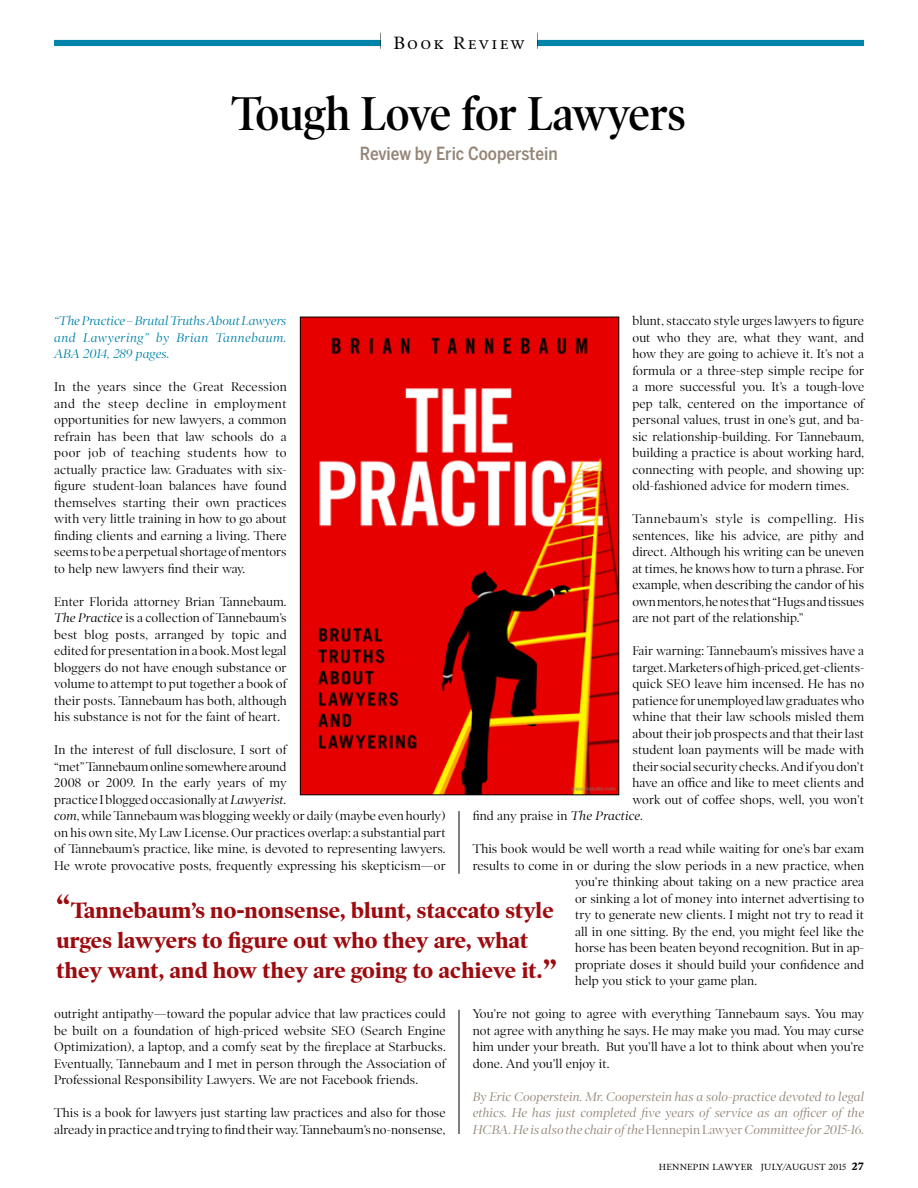
<style>
.page{position:relative;width:918px;height:1188px;background:#fff}
.page>*{position:absolute;margin:0;border:0;box-sizing:border-box;transform-origin:0 0}
.t1{font:600 48px "Poynter OS Display Narrow";color:#000}
.t2{font:700 22.5px/30px "Poynter OS Display";letter-spacing:.01em;color:#9e0b0f}
.t3{font:500 18px "Benton Sans Cond";color:#948577}
.t4{font:18px "Poynter OS Text One Roman SC";letter-spacing:.12em;color:#000}
.t5{font:12.75px/16.5px "Poynter OS Display";letter-spacing:.01em;color:#000;text-align:justify}
.t6{font:italic 12.75px/16.5px "Poynter OS Display";letter-spacing:.01em;color:#948577;text-align:justify}
.t7{font:italic 12.75px/16.5px "Poynter OS Display";letter-spacing:.03em;color:#0084a9;text-align:justify}
.t8{font:9px "Poynter OS Text One L Roman SC";letter-spacing:.02em;color:#000}
.s1{font-style:italic}
.s2{font-style:normal}
.s3{font-size:30px}
.s4{font-family:"Poynter OS Text One L Bold SC";font-size:10.5px}
</style>
<div class="page">
<div style="left:54px;top:40px;width:810px;height:6px;background:#0084a9"></div>
<div style="left:381px;top:30px;width:156px;height:24px;background:#fff"></div>
<img style="left:302px;top:319px;width:315px;height:474px">
<div style="left:300px;top:317px;width:319px;height:478px;border:1px solid #000"></div>
<hr style="left:459px;top:811px;width:1px;height:63px;background:#000">
<hr style="left:459px;top:1010px;width:1px;height:124px;background:#000">
<h3 class="t4" style="left:393px;top:32px;width:133px">Book Review</h3>
<h1 class="t1" style="left:232px;top:86px;width:455px">Tough Love for Lawyers</h1>
<h3 class="t3" style="left:360px;top:143px;width:199px">Review by Eric Cooperstein</h3>
<p class="t7" style="left:54px;top:313px;width:234px">“The Practice – Brutal Truths About Lawyers and Lawyering” by Brian Tannebaum.<br>ABA 2014, 289 pages.</p>
<p class="t5" style="left:54px;top:379px;width:234px">In the years since the Great Recession and the steep decline in employment opportunities for new lawyers, a common refrain has been that law schools do a poor job of teaching students how to actually practice law. Graduates with six&shy;figure student-loan balances have found themselves starting their own practices with very little training in how to go about finding clients and earning a living. There seems to be a perpetual shortage of mentors to help new lawyers find their way.</p>
<p class="t5" style="left:54px;top:593px;width:234px">Enter Florida attorney Brian Tannebaum.<br><span class="s1">The Practice</span> is a collection of Tannebaum’s best blog posts, arranged by topic and edited for presentation in a book. Most legal bloggers do not have enough substance or volume to attempt to put together a book of their posts. Tannebaum has both, although his substance is not for the faint of heart.</p>
<p class="t5" style="left:54px;top:742px;width:393px;text-align:left">In the interest of full disclosure, I sort of<br>“met” Tannebaum online somewhere around<br>2008 or 2009. In the early years of my<br>practice I blogged occasionally at <span class="s1">Lawyerist.<br>com</span>, while Tannebaum was blogging weekly or daily (maybe even hourly) on his own site, My Law License. Our practices overlap: a substantial part of Tannebaum’s practice, like mine, is devoted to representing lawyers.<br>He wrote provocative posts, frequently expressing his skepticism—or</p>
<p class="t5" style="left:632px;top:313px;width:233px">blunt, staccato style urges lawyers to figure out who they are, what they want, and how they are going to achieve it. It’s not a formula or a three-step simple recipe for a more successful you. It’s a tough-love pep talk, centered on the importance of personal values, trust in one’s gut, and ba&shy;sic relationship-building. For Tannebaum, building a practice is about working hard, connecting with people, and showing up: old-fashioned advice for modern times.</p>
<p class="t5" style="left:632px;top:511px;width:233px">Tannebaum’s style is compelling. His sentences, like his advice, are pithy and direct. Although his writing can be uneven at times, he knows how to turn a phrase. For example, when describing the candor of his own mentors, he notes that “Hugs and tissues are not part of the relationship.”</p>
<p class="t5" style="left:632px;top:643px;width:233px">Fair warning: Tannebaum’s missives have a</p>
<p class="t5" style="left:632px;top:659px;width:233px">target. Marketers of high-priced, get-clients-</p>
<p class="t5" style="left:632px;top:676px;width:233px">quick SEO leave him incensed. He has no</p>
<p class="t5" style="left:632px;top:692px;width:233px">patience for unemployed law graduates who</p>
<p class="t5" style="left:632px;top:709px;width:233px">whine that their law schools misled them</p>
<p class="t5" style="left:632px;top:725px;width:233px">about their job prospects and that their last</p>
<p class="t5" style="left:632px;top:742px;width:233px">student loan payments will be made with</p>
<p class="t5" style="left:632px;top:758px;width:233px">their social security checks. And if you don’t</p>
<p class="t5" style="left:632px;top:775px;width:233px">have an office and like to meet clients and</p>
<p class="t5" style="left:632px;top:791px;width:233px">work out of coffee shops, well, you won’t</p>
<p class="t5" style="left:473px;top:808px;width:172px">find any praise in <span class="s1">The Practice</span>.</p>
<p class="t5" style="left:473px;top:841px;width:393px">This book would be well worth a read while waiting for one’s bar exam</p>
<p class="t5" style="left:473px;top:857px;width:393px">results to come in or during the slow periods in a new practice, when</p>
<p class="t5" style="left:575px;top:874px;width:291px">you’re thinking about taking on a new practice area</p>
<p class="t5" style="left:575px;top:890px;width:291px">or sinking a lot of money into internet advertising to</p>
<p class="t5" style="left:575px;top:907px;width:291px">try to generate new clients. I might not try to read it</p>
<p class="t5" style="left:575px;top:923px;width:291px">all in one sitting. By the end, you might feel like the</p>
<p class="t5" style="left:575px;top:940px;width:291px">horse has been beaten beyond recognition. But in ap-</p>
<p class="t5" style="left:575px;top:956px;width:291px">propriate doses it should build your confidence and</p>
<p class="t5" style="left:575px;top:973px;width:183px">help you stick to your game plan.</p>
<p class="t5" style="left:473px;top:1006px;width:393px">You’re not going to agree with everything Tannebaum says. You may not agree with anything he says. He may make you mad. You may curse him under your breath. But you’ll have a lot to think about when you’re done. And you’ll enjoy it.</p>
<p class="t6" style="left:473px;top:1088px;width:393px">By Eric Cooperstein. Mr. Cooperstein has a solo-practice devoted to legal ethics. He has just completed five years of service as an officer of the HCBA. He is also the chair of the <span class="s2">Hennepin Lawyer</span> Committee for 2015-16.</p>
<h2 class="t2" style="left:57px;top:895px;width:502px"><span class="s3">“</span>Tannebaum’s no-nonsense, blunt, staccato style urges lawyers to figure out who they are, what they want, and how they are going to achieve it.<span class="s3">”</span></h2>
<p class="t5" style="left:54px;top:1006px;width:393px">outright antipathy—toward the popular advice that law practices could be built on a foundation of high-priced website SEO (Search Engine Optimization), a laptop, and a comfy seat by the fireplace at Starbucks.<br>Eventually, Tannebaum and I met in person through the Association of Professional Responsibility Lawyers. We are not Facebook friends.</p>
<p class="t5" style="left:54px;top:1105px;width:393px">This is a book for lawyers just starting law practices and also for those already in practice and trying to find their way. Tannebaum’s no-nonsense,</p>
<p class="t8" style="left:659px;top:1162px;width:207px">HENNEPIN LAWYER JULY/AUGUST 2015 <span class="s4">27</span></p>
</div>
